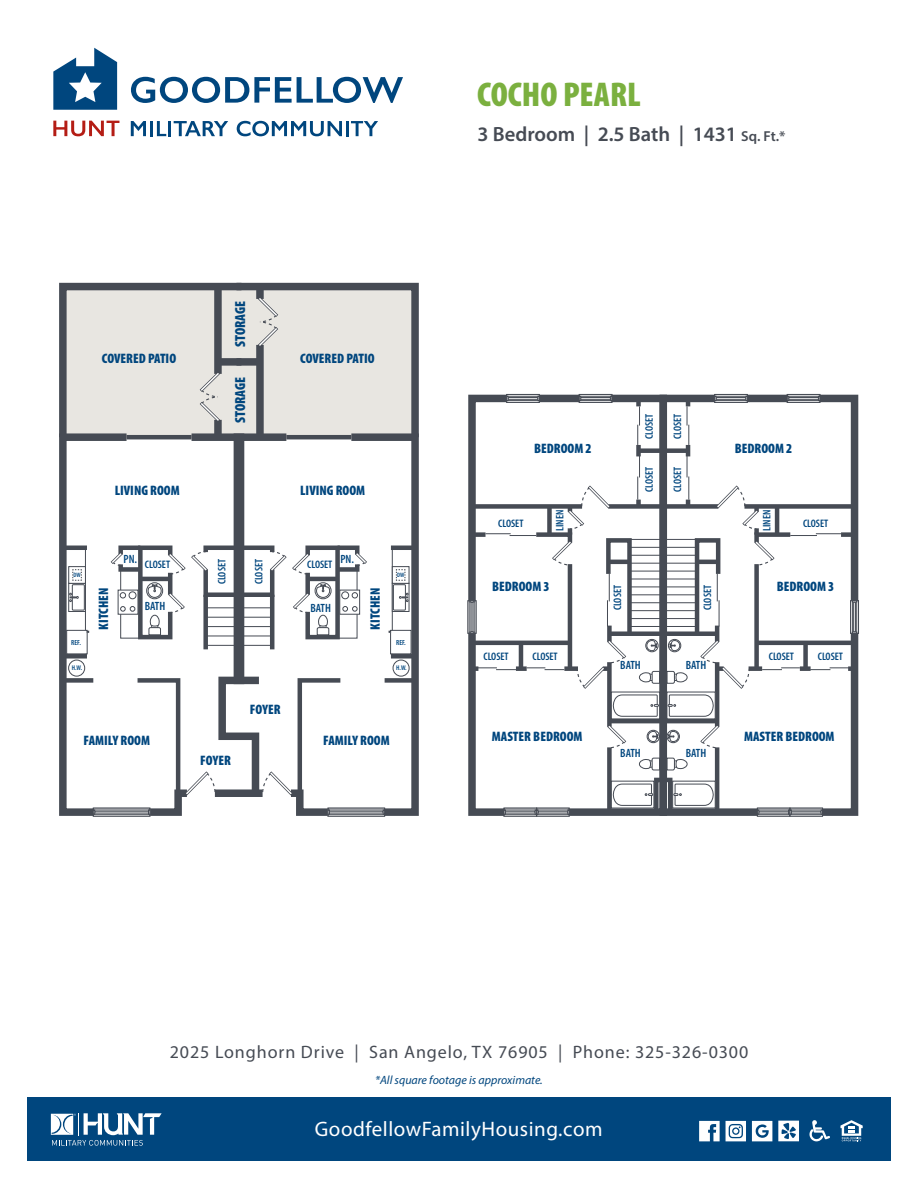
<style>
.page{position:relative;width:918px;height:1188px;background:#fff}
.page>*{position:absolute;margin:0;border:0;box-sizing:border-box;transform-origin:0 0}
.t1{font:900 condensed 34.5px "Myriad Pro";color:#7bb03f}
.t2{font:21px "Myriad Pro";letter-spacing:.025em;color:#fff}
.t3{font:600 20.55px "Myriad Pro";color:#464b54}
.t4{font:18px "Myriad Pro";letter-spacing:.05em;color:#464b54}
.t5{font:900 condensed 14.7px "Myriad Pro";color:#00467e}
.t6{font:900 condensed 13.8px "Myriad Pro";color:#00467e}
.t7{font:italic 12px "Myriad Pro";color:#00467e}
.t8{font:600 condensed 12px "Myriad Pro";color:#00467e}
.t9{font:600 condensed 10.95px "Myriad Pro";color:#00467e}
.t10{font:600 condensed 7.35px "Myriad Pro";color:#00467e}
.t11{font:600 condensed 6.9px "Myriad Pro";color:#00467e}
.t12{font:600 condensed 6.3px "Myriad Pro";color:#00467e}
.s1{font-size:14.4px}
</style>
<div class="page">
<svg style="left:53px;top:121px;width:66px;height:15px"></svg>
<svg style="left:131px;top:121px;width:15px;height:15px"></svg>
<hr style="left:150px;top:121px;width:3px;height:15px;background:#00467e">
<svg style="left:157px;top:121px;width:9px;height:15px"></svg>
<hr style="left:168px;top:121px;width:3px;height:15px;background:#00467e">
<svg style="left:174px;top:121px;width:54px;height:15px"></svg>
<svg style="left:237px;top:121px;width:105px;height:15px"></svg>
<hr style="left:346px;top:121px;width:3px;height:15px;background:#00467e">
<svg style="left:351px;top:121px;width:27px;height:15px"></svg>
<svg style="left:53px;top:48px;width:64px;height:62px"></svg>
<svg style="left:131px;top:77px;width:272px;height:26px"></svg>
<svg style="left:467px;top:393px;width:392px;height:424px"></svg>
<svg style="left:59px;top:282px;width:360px;height:535px"></svg>
<div style="left:27px;top:1098px;width:864px;height:63px;background:#00467e"></div>
<svg style="left:51px;top:1113px;width:111px;height:33px"></svg>
<svg style="left:840px;top:1120px;width:23px;height:21px"></svg>
<svg style="left:810px;top:1120px;width:20px;height:21px"></svg>
<svg style="left:699px;top:1121px;width:21px;height:20px"></svg>
<svg style="left:752px;top:1121px;width:20px;height:20px"></svg>
<svg style="left:726px;top:1121px;width:20px;height:20px"></svg>
<svg style="left:778px;top:1121px;width:21px;height:20px"></svg>
<p class="t5" style="left:231px;top:347px;width:48px;rotate:-90deg">STORAGE</p>
<p class="t5" style="left:231px;top:423px;width:48px;rotate:-90deg">STORAGE</p>
<p class="t6" style="left:102px;top:349px;width:76px">COVERED PATIO</p>
<p class="t6" style="left:300px;top:349px;width:76px">COVERED PATIO</p>
<p class="t6" style="left:115px;top:481px;width:67px">LIVING ROOM</p>
<p class="t6" style="left:300px;top:481px;width:67px">LIVING ROOM</p>
<p class="t12" style="left:73px;top:571px;width:9px">DW</p>
<p class="t8" style="left:124px;top:552px;width:15px">PN.</p>
<p class="t8" style="left:340px;top:552px;width:15px">PN.</p>
<p class="t9" style="left:145px;top:558px;width:27px">CLOSET</p>
<p class="t9" style="left:215px;top:584px;width:27px;rotate:-90deg">CLOSET</p>
<p class="t9" style="left:252px;top:584px;width:27px;rotate:-90deg">CLOSET</p>
<p class="t9" style="left:307px;top:558px;width:27px">CLOSET</p>
<p class="t12" style="left:397px;top:571px;width:9px">DW</p>
<p class="t6" style="left:95px;top:630px;width:43px;rotate:-90deg">KITCHEN</p>
<p class="t6" style="left:366px;top:630px;width:43px;rotate:-90deg">KITCHEN</p>
<p class="t8" style="left:145px;top:599px;width:22px">BATH</p>
<p class="t8" style="left:310px;top:601px;width:22px">BATH</p>
<p class="t10" style="left:71px;top:638px;width:11px">REF.</p>
<p class="t10" style="left:396px;top:638px;width:11px">REF.</p>
<p class="t11" style="left:72px;top:664px;width:12px">H.W.</p>
<p class="t11" style="left:396px;top:664px;width:12px">H.W.</p>
<p class="t6" style="left:250px;top:701px;width:32px">FOYER</p>
<p class="t6" style="left:84px;top:732px;width:68px">FAMILY ROOM</p>
<p class="t6" style="left:323px;top:732px;width:68px">FAMILY ROOM</p>
<p class="t6" style="left:200px;top:751px;width:32px">FOYER</p>
<h1 class="t1" style="left:477px;top:73px;width:165px">COCHO PEARL</h1>
<h3 class="t3" style="left:477px;top:121px;width:310px">3 Bedroom | 2.5 Bath | 1431 <span class="s1">Sq. Ft.*</span></h3>
<p class="t9" style="left:498px;top:517px;width:27px">CLOSET</p>
<p class="t6" style="left:534px;top:439px;width:59px">BEDROOM 2</p>
<p class="t9" style="left:643px;top:439px;width:27px;rotate:-90deg">CLOSET</p>
<p class="t9" style="left:643px;top:492px;width:27px;rotate:-90deg">CLOSET</p>
<p class="t9" style="left:671px;top:439px;width:27px;rotate:-90deg">CLOSET</p>
<p class="t9" style="left:671px;top:492px;width:27px;rotate:-90deg">CLOSET</p>
<p class="t6" style="left:735px;top:439px;width:59px">BEDROOM 2</p>
<p class="t9" style="left:553px;top:531px;width:23px;rotate:-90deg">LINEN</p>
<p class="t9" style="left:760px;top:531px;width:23px;rotate:-90deg">LINEN</p>
<p class="t9" style="left:803px;top:517px;width:27px">CLOSET</p>
<p class="t6" style="left:492px;top:577px;width:59px">BEDROOM 3</p>
<p class="t9" style="left:611px;top:610px;width:27px;rotate:-90deg">CLOSET</p>
<p class="t9" style="left:701px;top:610px;width:27px;rotate:-90deg">CLOSET</p>
<p class="t6" style="left:777px;top:577px;width:59px">BEDROOM 3</p>
<p class="t9" style="left:484px;top:650px;width:27px">CLOSET</p>
<p class="t9" style="left:533px;top:650px;width:27px">CLOSET</p>
<p class="t8" style="left:620px;top:658px;width:22px">BATH</p>
<p class="t8" style="left:686px;top:658px;width:22px">BATH</p>
<p class="t9" style="left:769px;top:650px;width:27px">CLOSET</p>
<p class="t9" style="left:818px;top:650px;width:27px">CLOSET</p>
<p class="t6" style="left:492px;top:727px;width:92px">MASTER BEDROOM</p>
<p class="t6" style="left:744px;top:727px;width:92px">MASTER BEDROOM</p>
<p class="t8" style="left:620px;top:746px;width:22px">BATH</p>
<p class="t8" style="left:686px;top:746px;width:22px">BATH</p>
<h3 class="t4" style="left:170px;top:1041px;width:580px">2025 Longhorn Drive | San Angelo, TX 76905 | Phone: 325-326-0300</h3>
<p class="t7" style="left:375px;top:1072px;width:169px">*All square footage is approximate.</p>
<h2 class="t2" style="left:315px;top:1116px;width:289px">GoodfellowFamilyHousing.com</h2>
</div>
